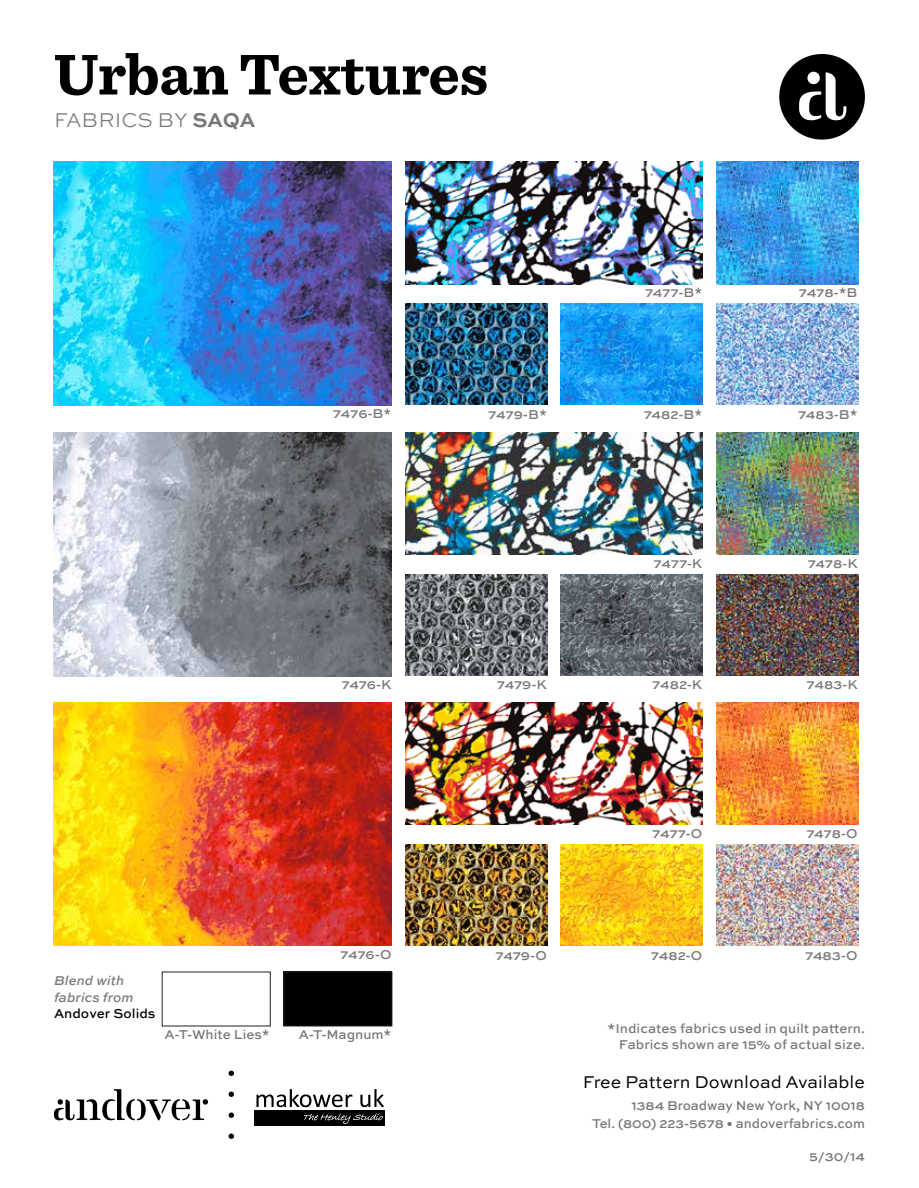
<style>
.page{position:relative;width:919px;height:1188px;background:#fff}
.page>*{position:absolute;margin:0;border:0;box-sizing:border-box;transform-origin:0 0}
.t1{font:700 60px "Sentinel";letter-spacing:-.005em;color:#000}
.t2{font:300 21px "Sweet Sans Pro";color:#77787b}
.t3{font:18px "Sweet Sans";color:#000}
.t4{font:500 13.5px/18px "Sweet Sans Pro";color:#77787b;text-align:right}
.t5{font:italic 500 13.5px/16.5px "Sweet Sans";color:#77787b}
.t6{font:500 13.5px "Sweet Sans Pro";color:#000}
.s1{font-weight:700}
</style>
<div class="page">
<div style="left:778px;top:54px;width:86px;height:86px;background:#000;border-radius:50%"></div>
<svg style="left:799px;top:72px;width:46px;height:48px"></svg>
<div style="left:807px;top:72px;width:12px;height:12px;background:#fff;border-radius:50%"></div>
<div style="left:254px;top:1110px;width:131px;height:16px;background:#000"></div>
<svg style="left:256px;top:1089px;width:96px;height:18px"></svg>
<svg style="left:360px;top:1089px;width:24px;height:18px"></svg>
<svg style="left:303px;top:1113px;width:79px;height:11px"></svg>
<svg style="left:228px;top:1134px;width:6px;height:5px"></svg>
<svg style="left:228px;top:1113px;width:6px;height:5px"></svg>
<svg style="left:228px;top:1092px;width:6px;height:5px"></svg>
<svg style="left:228px;top:1071px;width:6px;height:5px"></svg>
<svg style="left:54px;top:1089px;width:154px;height:31px"></svg>
<img style="left:405px;top:702px;width:297px;height:122px">
<img style="left:405px;top:162px;width:297px;height:122px">
<img style="left:405px;top:433px;width:297px;height:122px">
<img style="left:716px;top:433px;width:141px;height:122px">
<img style="left:716px;top:162px;width:141px;height:122px">
<img style="left:716px;top:702px;width:141px;height:122px">
<img style="left:54px;top:161px;width:337px;height:244px">
<img style="left:54px;top:433px;width:337px;height:244px">
<img style="left:54px;top:703px;width:337px;height:243px">
<img style="left:405px;top:304px;width:142px;height:101px">
<img style="left:560px;top:304px;width:142px;height:101px">
<img style="left:716px;top:304px;width:141px;height:101px">
<img style="left:405px;top:574px;width:142px;height:102px">
<img style="left:560px;top:574px;width:142px;height:102px">
<img style="left:716px;top:574px;width:141px;height:102px">
<img style="left:405px;top:845px;width:142px;height:101px">
<img style="left:560px;top:845px;width:142px;height:101px">
<img style="left:716px;top:845px;width:141px;height:101px">
<div style="left:284px;top:972px;width:108px;height:54px;background:#000"></div>
<div style="left:283px;top:972px;width:109px;height:54px;border:1px solid #231f20"></div>
<h1 class="t1" style="left:54px;top:27px;width:435px">Urban Textures</h1>
<h2 class="t2" style="left:54px;top:106px;width:203px">FABRICS BY <span class="s1">SAQA</span></h2>
<p class="t4" style="left:333px;top:404px;width:60px">7476-B*</p>
<p class="t4" style="left:341px;top:675px;width:51px">7476-K</p>
<p class="t5" style="left:54px;top:973px;width:81px">Blend with fabrics from</p>
<p class="t6" style="left:54px;top:1004px;width:103px">Andover Solids</p>
<p class="t4" style="left:340px;top:945px;width:53px">7476-O</p>
<p class="t4" style="left:164px;top:1025px;width:107px">A-T-White Lies*</p>
<p class="t4" style="left:299px;top:1025px;width:94px">A-T-Magnum*</p>
<p class="t4" style="left:488px;top:404px;width:60px">7479-B*</p>
<p class="t4" style="left:644px;top:283px;width:59px">7477-B*</p>
<p class="t4" style="left:643px;top:404px;width:60px">7482-B*</p>
<p class="t4" style="left:798px;top:283px;width:60px">7478-*B</p>
<p class="t4" style="left:797px;top:404px;width:61px">7483-B*</p>
<p class="t4" style="left:496px;top:675px;width:51px">7479-K</p>
<p class="t4" style="left:653px;top:554px;width:50px">7477-K</p>
<p class="t4" style="left:652px;top:675px;width:51px">7482-K</p>
<p class="t4" style="left:807px;top:554px;width:51px">7478-K</p>
<p class="t4" style="left:806px;top:675px;width:53px">7483-K</p>
<p class="t4" style="left:652px;top:824px;width:51px">7477-O</p>
<p class="t4" style="left:805px;top:824px;width:53px">7478-O</p>
<p class="t4" style="left:495px;top:945px;width:53px">7479-O</p>
<p class="t4" style="left:650px;top:945px;width:53px">7482-O</p>
<p class="t4" style="left:804px;top:945px;width:54px">7483-O</p>
<p class="t4" style="left:607px;top:1019px;width:259px;line-height:16.5px">*Indicates fabrics used in quilt pattern.<br>Fabrics shown are 15% of actual size.</p>
<h3 class="t3" style="left:582px;top:1071px;width:283px">Free Pattern Download Available</h3>
<p class="t4" style="left:591px;top:1096px;width:274px">1384 Broadway New York, NY 10018<br>Tel. (800) 223-5678 • andoverfabrics.com</p>
<p class="t4" style="left:808px;top:1147px;width:57px">5/30/14</p>
</div>
